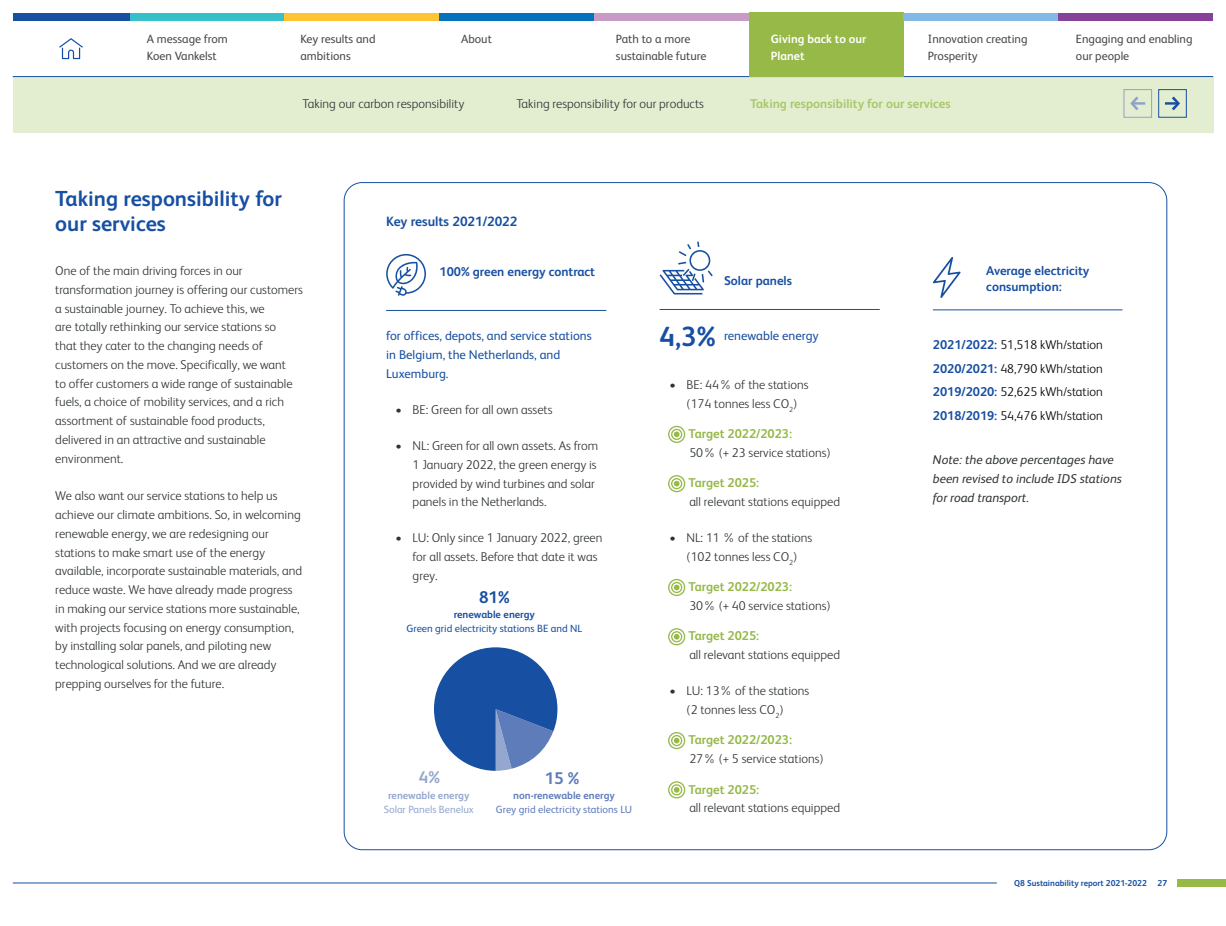
<style>
.page{position:relative;width:1226px;height:926px;background:#fff}
.page>*{position:absolute;margin:0;border:0;box-sizing:border-box;transform-origin:0 0}
.broodtekst{font:700 27.75px "FS Albert";color:#174fa2}
.introtitel{font:700 21.75px/25.5px "FS Albert";color:#174fa2}
.broodtekst-2{font:700 16.95px "FS Albert";color:#5f7cba}
.broodtekst-3{font:700 16.95px "FS Albert";color:#174fa2}
.broodtekst-4{font:700 16.95px "FS Albert";color:#94a8cf}
.subtitel{font:700 13.5px "FS Albert";color:#174fa2}
.broodtekst-5{font:300 12.75px/18.8px "FS Albert";color:#2e3335}
.broodtekst-6{font:300 12.75px "FS Albert";color:#000001}
.broodtekst-7{font:12.75px/18.8px "FS Albert";color:#174fa2}
.broodtekst-8{font:italic 12.75px/18.8px "FS Albert";color:#2e3335}
.broodtekst-9{font:700 12.75px/15.8px "FS Albert";color:#174fa2}
.broodtekst-10{font:700 12.75px "FS Albert";color:#a9c76a}
.t1{font:12px/16.5px "FS Albert";color:#444749}
.t2{font:700 12px/16.5px "FS Albert";color:#fff}
.broodtekst-11{font:10.5px/13.5px "FS Albert";color:#174fa2;text-align:center}
.broodtekst-12{font:10.5px "FS Albert";color:#5f7cba}
.broodtekst-13{font:700 10.5px "FS Albert";color:#5f7cba}
.broodtekst-14{font:10.5px "FS Albert";color:#94a8cf}
.broodtekst-15{font:700 10.5px "FS Albert";color:#94a8cf}
.t3{font:700 8.55px "FS Albert";color:#174fa2}
.s1{font-weight:700;color:#96b948}
.s2{font-weight:700}
.s3{font-weight:700;color:#174fa2}
</style>
<div class="page">
<div style="left:13px;top:77px;width:1200px;height:56px;background:#e3eed0"></div>
<svg style="left:1165px;top:96px;width:15px;height:14px"></svg>
<div style="left:1158px;top:89px;width:28px;height:29px;border:1px solid #194fa2"></div>
<svg style="left:1130px;top:96px;width:15px;height:14px"></svg>
<div style="left:1123px;top:89px;width:29px;height:29px;border:1px solid #90a2cb"></div>
<svg style="left:668px;top:426px;width:17px;height:17px"></svg>
<svg style="left:668px;top:475px;width:17px;height:17px"></svg>
<svg style="left:668px;top:579px;width:17px;height:17px"></svg>
<svg style="left:668px;top:628px;width:17px;height:17px"></svg>
<svg style="left:668px;top:732px;width:17px;height:17px"></svg>
<svg style="left:668px;top:781px;width:17px;height:17px"></svg>
<hr style="left:386px;top:310px;width:220px;height:1px;background:#174fa2">
<hr style="left:659px;top:309px;width:220px;height:1px;background:#174fa2">
<svg style="left:386px;top:254px;width:40px;height:42px"></svg>
<svg style="left:659px;top:241px;width:53px;height:53px"></svg>
<hr style="left:933px;top:309px;width:189px;height:1px;background:#174fa2">
<svg style="left:933px;top:257px;width:27px;height:41px"></svg>
<svg style="left:434px;top:647px;width:123px;height:123px"></svg>
<hr style="left:13px;top:882px;width:983px;height:1px;background:#174fa2">
<div style="left:1177px;top:879px;width:49px;height:8px;background:#96b948"></div>
<hr style="left:13px;top:76px;width:1200px;height:1px;background:#174fa2">
<div style="left:439px;top:13px;width:155px;height:8px;background:#0573bb"></div>
<div style="left:748px;top:13px;width:155px;height:64px;background:#96b948"></div>
<div style="left:284px;top:13px;width:155px;height:8px;background:#fec433"></div>
<div style="left:594px;top:13px;width:154px;height:8px;background:#c89ac6"></div>
<div style="left:129px;top:13px;width:155px;height:8px;background:#38c0c8"></div>
<div style="left:1058px;top:13px;width:155px;height:8px;background:#864198"></div>
<div style="left:903px;top:13px;width:155px;height:8px;background:#83b9e4"></div>
<div style="left:13px;top:13px;width:116px;height:8px;background:#174fa2"></div>
<svg style="left:59px;top:38px;width:24px;height:21px"></svg>
<p class="t1" style="left:147px;top:31px;width:82px">A message from<br>Koen Vankelst</p>
<p class="t1" style="left:461px;top:31px;width:32px">About</p>
<p class="t1" style="left:616px;top:31px;width:92px">Path to a more sustainable future</p>
<p class="t2" style="left:771px;top:31px;width:97px">Giving back to our<br>Planet</p>
<p class="t2" style="left:771px;top:31px;width:101px">Teruggeven aan de p</p>
<p class="t1" style="left:300px;top:31px;width:77px">Key results and ambitions</p>
<p class="t1" style="left:928px;top:31px;width:101px">Innovation creating<br>Prosperity</p>
<p class="t1" style="left:1076px;top:31px;width:118px">Engaging and enabling our people</p>
<p class="t2" style="left:800px;top:47px;width:12px">et</p>
<p class="broodtekst-5" style="left:302px;top:94px;width:163px">Taking our carbon responsibility</p>
<p class="broodtekst-5" style="left:516px;top:94px;width:189px">Taking responsibility for our products</p>
<p class="broodtekst-10" style="left:750px;top:96px;width:202px">Taking responsibility for our services</p>
<p class="introtitel" style="left:55px;top:185px;width:228px">Taking responsibility for our services</p>
<p class="subtitel" style="left:386px;top:213px;width:133px">Key results 2021/2022</p>
<p class="broodtekst-5" style="left:55px;top:261px;width:249px">One of the main driving forces in our transformation journey is offering our customers a sustainable journey. To achieve this, we<br>are totally rethinking our service stations so<br>that they cater to the changing needs of customers on the move. Specifically, we want<br>to offer customers a wide range of sustainable fuels, a choice of mobility services, and a rich assortment of sustainable food products, delivered in an attractive and sustainable environment.</p>
<p class="broodtekst-5" style="left:55px;top:486px;width:248px">We also want our service stations to help us achieve our climate ambitions. So, in welcoming renewable energy, we are redesigning our stations to make smart use of the energy available, incorporate sustainable materials, and reduce waste. We have already made progress in making our service stations more sustainable, with projects focusing on energy consumption, by installing solar panels, and piloting new technological solutions. And we are already prepping ourselves for the future.</p>
<p class="broodtekst-9" style="left:439px;top:263px;width:157px">100% green energy contract</p>
<p class="broodtekst-9" style="left:724px;top:273px;width:69px">Solar panels</p>
<p class="broodtekst" style="left:659px;top:320px;width:58px">4,3%</p>
<p class="broodtekst-7" style="left:386px;top:326px;width:207px">for offices, depots, and service stations in Belgium, the Netherlands, and<br>Luxemburg.</p>
<p class="broodtekst-7" style="left:724px;top:326px;width:96px">renewable energy</p>
<p class="broodtekst-5" style="left:669px;top:375px;width:141px;text-align:center">• BE: 44% of the stations (174 tonnes less CO<sub>2</sub>)</p>
<p class="broodtekst-5" style="left:688px;top:424px;width:143px"><span class="s1">Target 2022/2023:<br></span>50% (+ 23 service stations)</p>
<p class="broodtekst-5" style="left:688px;top:473px;width:153px"><span class="s1">Target 2025:<br></span>all relevant stations equipped</p>
<p class="broodtekst-5" style="left:669px;top:528px;width:144px;text-align:center">• NL: 11 % of the stations (102 tonnes less CO<sub>2</sub>)</p>
<p class="broodtekst-5" style="left:688px;top:577px;width:143px"><span class="s1">Target 2022/2023:<br></span>30% (+ 40 service stations)</p>
<p class="broodtekst-5" style="left:688px;top:626px;width:153px"><span class="s1">Target 2025:<br></span>all relevant stations equipped</p>
<p class="broodtekst-5" style="left:686px;top:681px;width:124px;text-indent:-17px">• LU: 13% of the stations (2 tonnes less CO<sub>2</sub>)</p>
<p class="broodtekst-5" style="left:688px;top:730px;width:137px"><span class="s1">Target 2022/2023:<br></span>27% (+ 5 service stations)</p>
<p class="broodtekst-5" style="left:688px;top:779px;width:153px"><span class="s1">Target 2025:<br></span>all relevant stations equipped</p>
<p class="broodtekst-5" style="left:395px;top:400px;width:158px">• BE: Green for all own assets</p>
<p class="broodtekst-5" style="left:412px;top:436px;width:187px;text-indent:-17px">• NL: Green for all own assets. As from 1 January 2022, the green energy is provided by wind turbines and solar panels in the Netherlands.</p>
<p class="broodtekst-5" style="left:412px;top:528px;width:191px;text-indent:-17px">• LU: Only since 1 January 2022, green for all assets. Before that date it was grey.</p>
<p class="broodtekst-3" style="left:479px;top:587px;width:32px">81%</p>
<p class="broodtekst-11" style="left:406px;top:608px;width:177px"><span class="s2">renewable energy<br></span>Green grid electricity stations BE and NL</p>
<p class="broodtekst-4" style="left:419px;top:767px;width:23px">4%</p>
<p class="broodtekst-2" style="left:544px;top:768px;width:36px">15 %</p>
<p class="broodtekst-15" style="left:388px;top:789px;width:83px">renewable energy</p>
<p class="broodtekst-14" style="left:384px;top:803px;width:92px">Solar Panels Benelux</p>
<p class="broodtekst-13" style="left:513px;top:789px;width:103px">non-renewable energy</p>
<p class="broodtekst-12" style="left:496px;top:803px;width:138px">Grey grid electricity stations LU</p>
<p class="broodtekst-9" style="left:986px;top:263px;width:105px">Average electricity consumption:</p>
<p class="broodtekst-6" style="left:933px;top:337px;width:171px"><span class="s3">2021/2022:</span> 51,518 kWh/station</p>
<p class="broodtekst-6" style="left:933px;top:361px;width:171px"><span class="s3">2020/2021:</span> 48,790 kWh/station</p>
<p class="broodtekst-6" style="left:933px;top:384px;width:171px"><span class="s3">2019/2020:</span> 52,625 kWh/station</p>
<p class="broodtekst-6" style="left:933px;top:408px;width:171px"><span class="s3">2018/2019:</span> 54,476 kWh/station</p>
<p class="broodtekst-8" style="left:933px;top:450px;width:190px">Note: the above percentages have been revised to include IDS stations for road transport.</p>
<p class="t3" style="left:1014px;top:878px;width:134px">Q8 Sustainability report 2021-2022</p>
<p class="t3" style="left:1157px;top:878px;width:11px">27</p>
</div>
